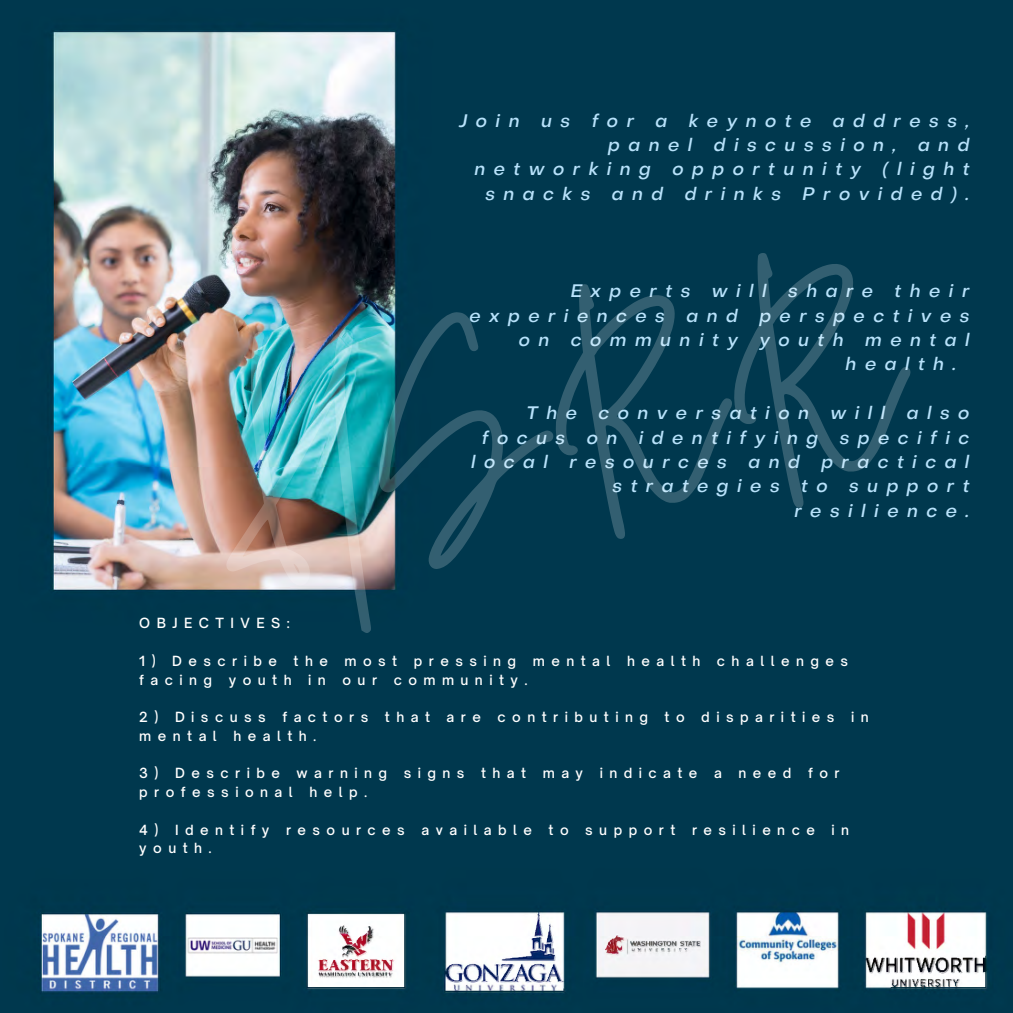
<style>
.page{position:relative;width:1013px;height:1013px;background:#fff}
.page>*{position:absolute;margin:0;border:0;box-sizing:border-box;transform-origin:0 0}
.t1{font:238.5px "Twister";color:#fff}
.t2{font:italic 500 17.88px/24.4px "Object Sans";letter-spacing:.48em;color:#b8e2fb;text-align:right}
.t3{font:500 13.38px/18.8px "Open Sauce One";letter-spacing:.48em;color:#fff}
</style>
<div class="page">
<img style="left:0;top:0;width:1012px;height:1012px">
<h1 class="t2" style="left:459px;top:110px;width:511px">Join us for a keynote address, panel discussion, and networking opportunity (light snacks and drinks Provided).</h1>
<h1 class="t1" style="left:191px;top:309px;width:692px;rotate:-10deg">HSRR</h1>
<p class="t2" style="left:570px;top:280px;width:400px">Experts will share their</p>
<p class="t2" style="left:469px;top:305px;width:501px">experiences and perspectives</p>
<p class="t2" style="left:518px;top:329px;width:452px">on community youth mental</p>
<p class="t2" style="left:845px;top:354px;width:112px">health.</p>
<p class="t2" style="left:471px;top:402px;width:499px">The conversation will also focus on identifying specific local resources and practical strategies to support resilience.</p>
<p class="t3" style="left:139px;top:614px;width:152px">OBJECTIVES:</p>
<p class="t3" style="left:139px;top:651px;width:710px">1) Describe the most pressing mental health challenges facing youth in our community.</p>
<p class="t3" style="left:139px;top:707px;width:730px">2) Discuss factors that are contributing to disparities in mental health.</p>
<p class="t3" style="left:139px;top:764px;width:701px">3) Describe warning signs that may indicate a need for professional help.</p>
<p class="t3" style="left:139px;top:820px;width:711px">4) Identify resources available to support resilience in youth.</p>
</div>
